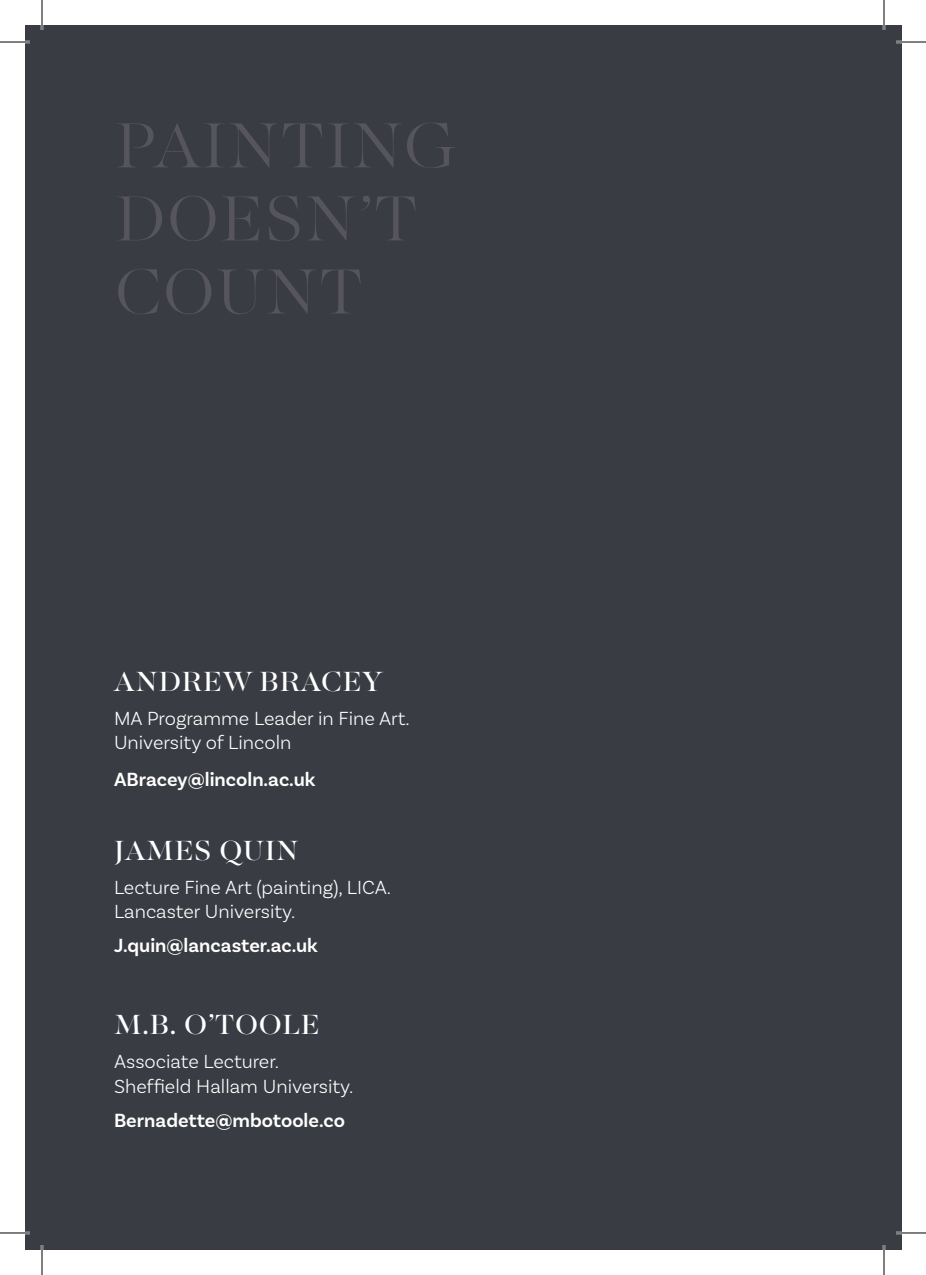
<style>
.page{position:relative;width:926px;height:1275px;background:#fff}
.page>*{position:absolute;margin:0;border:0;box-sizing:border-box;transform-origin:0 0}
.t1{font:300 71px/73px "Majesti Banner";letter-spacing:.02em;color:#55555b}
.t2{font:31px "Majesti Banner";letter-spacing:.02em;color:#fff}
.t3{font:300 20px/24px "Basic Sans";color:#fff}
.t4{font:600 20px "Basic Sans";color:#fff}
</style>
<div class="page">
<div style="left:25px;top:25px;width:876px;height:1225px;background:#3a3c43"></div>
<hr style="left:0;top:41px;width:30px;height:2px;background:#fff">
<hr style="left:896px;top:41px;width:30px;height:2px;background:#fff">
<hr style="left:0;top:1231px;width:30px;height:3px;background:#fff">
<hr style="left:896px;top:1231px;width:30px;height:3px;background:#fff">
<hr style="left:41px;top:0;width:2px;height:30px;background:#fff">
<hr style="left:41px;top:1245px;width:2px;height:30px;background:#fff">
<hr style="left:883px;top:0;width:2px;height:30px;background:#fff">
<hr style="left:883px;top:1245px;width:2px;height:30px;background:#fff">
<hr style="left:0;top:42px;width:30px;height:1px;background:#000">
<hr style="left:896px;top:42px;width:30px;height:1px;background:#000">
<hr style="left:0;top:1232px;width:30px;height:1px;background:#000">
<hr style="left:896px;top:1232px;width:30px;height:1px;background:#000">
<hr style="left:42px;top:0;width:1px;height:30px;background:#000">
<hr style="left:42px;top:1245px;width:1px;height:30px;background:#000">
<hr style="left:884px;top:0;width:1px;height:30px;background:#000">
<hr style="left:884px;top:1245px;width:1px;height:30px;background:#000">
<p class="t1" style="left:115px;top:114px;width:343px">PAINTING<br>DOESN’T<br>COUNT</p>
<p class="t2" style="left:114px;top:661px;width:270px">ANDREW BRACEY</p>
<p class="t3" style="left:114px;top:706px;width:297px">MA Programme Leader in Fine Art.<br>University of Lincoln</p>
<p class="t4" style="left:114px;top:767px;width:203px">ABracey@lincoln.ac.uk</p>
<p class="t2" style="left:114px;top:829px;width:186px">JAMES QUIN</p>
<p class="t3" style="left:114px;top:875px;width:279px">Lecture Fine Art (painting), LICA.<br>Lancaster University.</p>
<p class="t4" style="left:114px;top:933px;width:205px">J.quin@lancaster.ac.uk</p>
<p class="t2" style="left:114px;top:1004px;width:207px">M.B. O’TOOLE</p>
<p class="t3" style="left:114px;top:1049px;width:241px">Associate Lecturer.<br>Sheffield Hallam University.</p>
<p class="t4" style="left:114px;top:1108px;width:232px">Bernadette@mbotoole.co</p>
</div>
